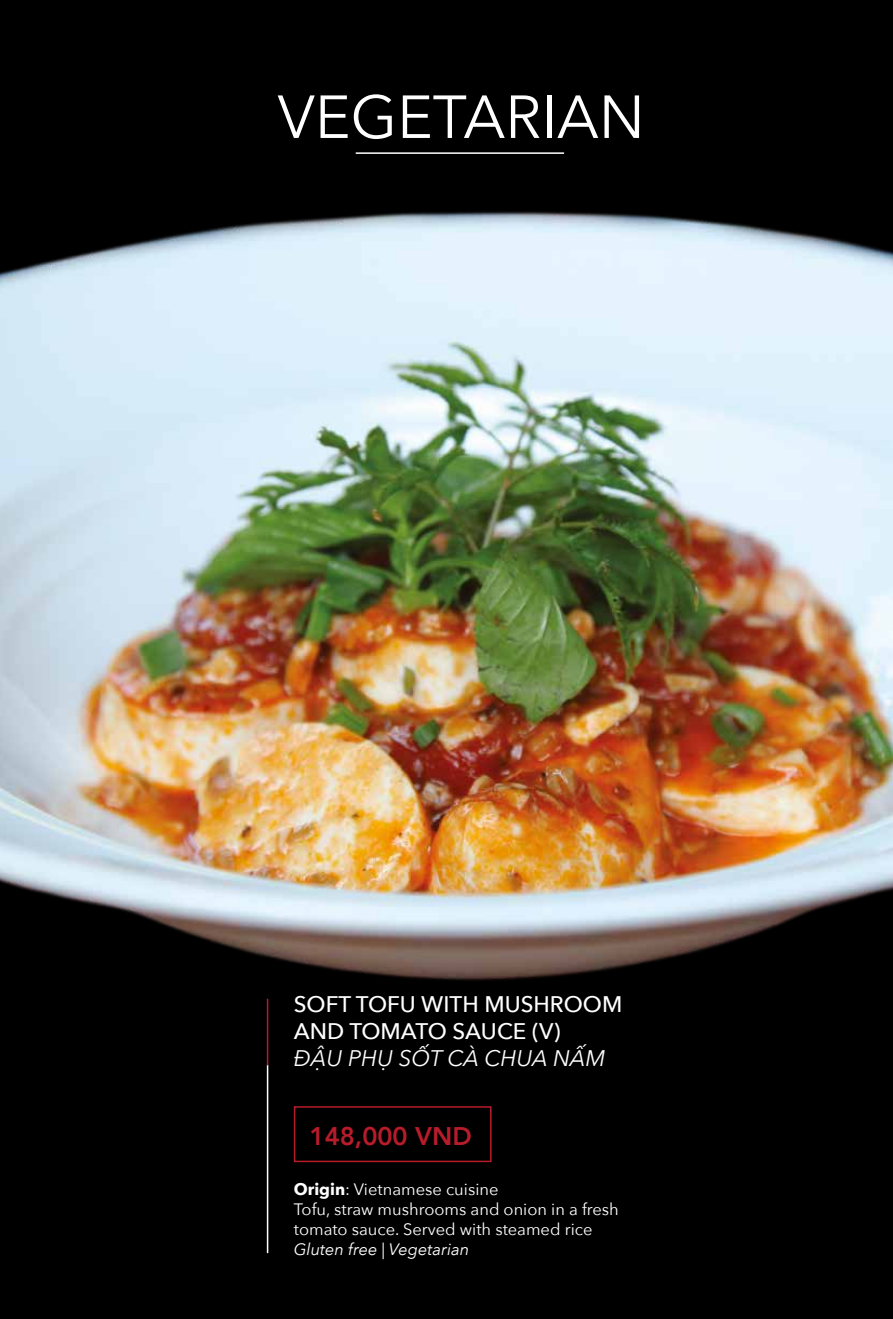
<style>
.page{position:relative;width:893px;height:1319px;background:#fff}
.page>*{position:absolute;margin:0;border:0;box-sizing:border-box;transform-origin:0 0}
.t1{font:60px "Avenir Next";color:#fff}
.t2{font:800 25.5px "Avenir";color:#b71c2b}
.t3{font:500 22.5px/27px "Avenir Next";color:#fff}
.t4{font:italic 22.5px "Avenir Next";color:#fff}
.t5{font:16.5px/19.8px "Avenir Next";color:#fff}
.t6{font:italic 16.5px "Avenir Next";color:#fff}
.s1{font-weight:700}
</style>
<div class="page">
<div style="left:0;top:0;width:893px;height:1318px;background:#000"></div>
<img style="left:0;top:152px;width:893px;height:943px">
<div style="left:294px;top:1105px;width:198px;height:56px;border:2px solid #b71c2b"></div>
<hr style="left:267px;top:1064px;width:1px;height:188px;background:#fff">
<hr style="left:267px;top:998px;width:1px;height:67px;background:#b71c2b">
<hr style="left:356px;top:152px;width:208px;height:2px;background:#fff">
<h1 class="t1" style="left:278px;top:66px;width:369px">VEGETARIAN</h1>
<h3 class="t3" style="left:294px;top:989px;width:330px">SOFT TOFU WITH MUSHROOM<br>AND TOMATO SAUCE (V)</h3>
<h3 class="t4" style="left:294px;top:1038px;width:313px">ĐẬU PHỤ SỐT CÀ CHUA NẤM</h3>
<h2 class="t2" style="left:310px;top:1115px;width:164px">148,000 VND</h2>
<p class="t5" style="left:294px;top:1178px;width:327px"><span class="s1">Origin</span>: Vietnamese cuisine<br>Tofu, straw mushrooms and onion in a fresh tomato sauce. Served with steamed rice</p>
<p class="t6" style="left:294px;top:1234px;width:177px">Gluten free | Vegetarian</p>
</div>
